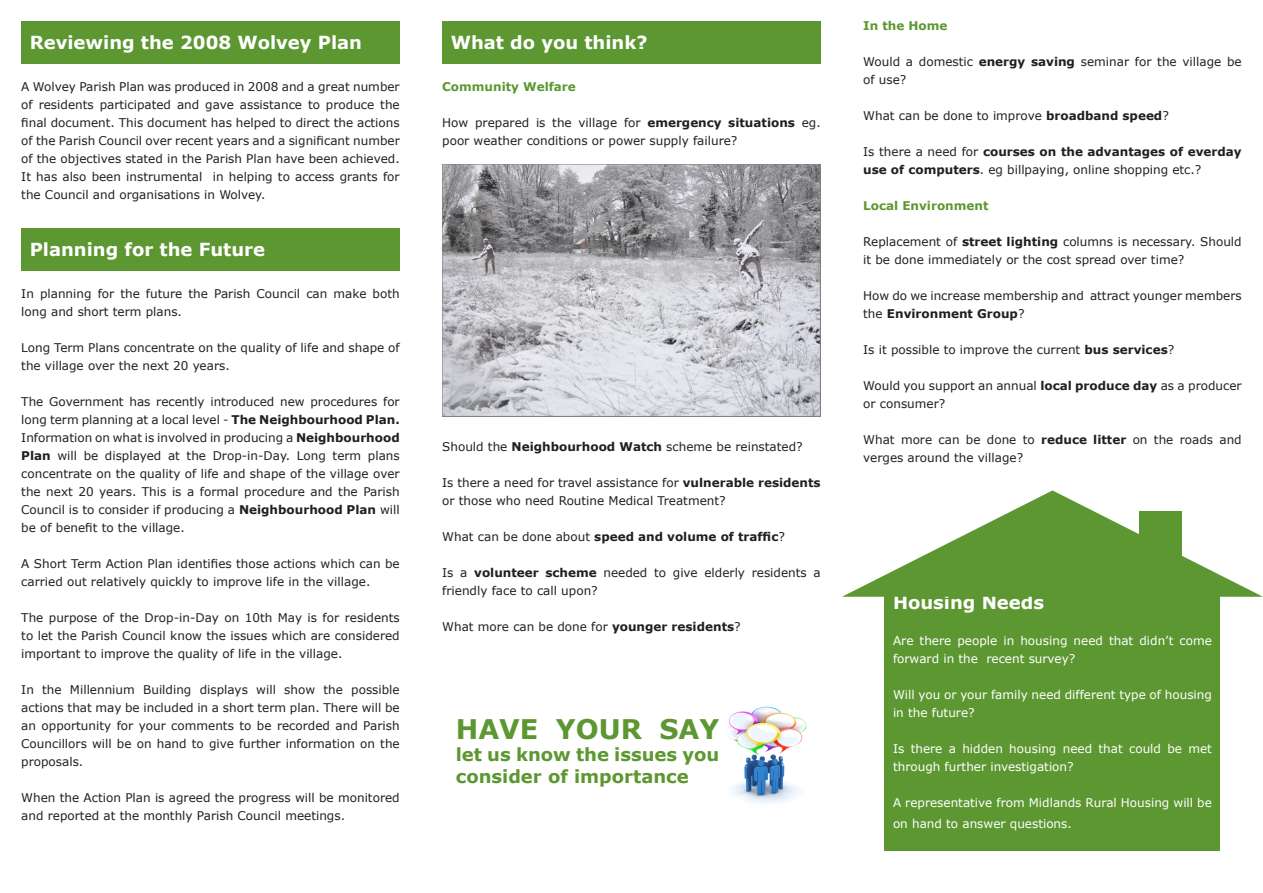
<style>
.page{position:relative;width:1263px;height:893px;background:#fff}
.page>*{position:absolute;margin:0;border:0;box-sizing:border-box;transform-origin:0 0}
.t1{font:700 27px "Verdana";color:#5c9731}
.t2{font:700 18px "Verdana";color:#fff}
.t3{font:700 18px "Verdana";color:#5c9731}
.t4{font:12px/18px "Verdana";color:#231f20}
.t5{font:12px/18px "Verdana";color:#fff}
.t6{font:700 12px "Verdana";color:#231f20}
.t7{font:700 12px "Verdana";color:#5c9731}
.s1{font-weight:700}
.s2{font-weight:400}
</style>
<div class="page">
<div style="left:884px;top:595px;width:336px;height:255px;background:#5c9731"></div>
<div style="left:21px;top:21px;width:379px;height:43px;background:#5c9731"></div>
<div style="left:21px;top:228px;width:379px;height:42px;background:#5c9731"></div>
<div style="left:442px;top:21px;width:379px;height:43px;background:#5c9731"></div>
<svg style="left:842px;top:490px;width:421px;height:107px"></svg>
<div style="left:1139px;top:512px;width:42px;height:85px;background:#5c9731"></div>
<img style="left:442px;top:164px;width:379px;height:252px">
<img style="left:727px;top:706px;width:80px;height:97px">
<p class="t2" style="left:30px;top:30px;width:334px">Reviewing the 2008 Wolvey Plan</p>
<p class="t4" style="left:21px;top:77px;width:380px;text-align:justify">A Wolvey Parish Plan was produced in 2008 and a great number of residents participated and gave assistance to produce the final document. This document has helped to direct the actions of the Parish Council over recent years and a significant number of the objectives stated in the Parish Plan have been achieved.<br>It has also been instrumental in helping to access grants for the Council and organisations in Wolvey.</p>
<p class="t2" style="left:30px;top:237px;width:237px">Planning for the Future</p>
<p class="t4" style="left:21px;top:284px;width:380px">In planning for the future the Parish Council can make both long and short term plans.</p>
<p class="t4" style="left:21px;top:338px;width:380px">Long Term Plans concentrate on the quality of life and shape of the village over the next 20 years.</p>
<p class="t4" style="left:21px;top:392px;width:380px;text-align:justify">The Government has recently introduced new procedures for long term planning at a local level - <span class="s1">The Neighbourhood Plan.<br></span>Information on what is involved in producing a <span class="s1">Neighbourhood Plan</span> will be displayed at the Drop-in-Day. Long term plans concentrate on the quality of life and shape of the village over the next 20 years. This is a formal procedure and the Parish Council is to consider if producing a <span class="s1">Neighbourhood Plan</span> will be of benefit to the village.</p>
<p class="t4" style="left:21px;top:554px;width:380px">A Short Term Action Plan identifies those actions which can be carried out relatively quickly to improve life in the village.</p>
<p class="t4" style="left:21px;top:608px;width:380px;text-align:justify">The purpose of the Drop-in-Day on 10th May is for residents to let the Parish Council know the issues which are considered important to improve the quality of life in the village.</p>
<p class="t4" style="left:21px;top:680px;width:380px;text-align:justify">In the Millennium Building displays will show the possible actions that may be included in a short term plan. There will be an opportunity for your comments to be recorded and Parish Councillors will be on hand to give further information on the proposals.</p>
<p class="t4" style="left:21px;top:788px;width:380px">When the Action Plan is agreed the progress will be monitored and reported at the monthly Parish Council meetings.</p>
<p class="t2" style="left:451px;top:30px;width:198px">What do you think?</p>
<p class="t7" style="left:442px;top:78px;width:135px">Community Welfare</p>
<p class="t4" style="left:442px;top:113px;width:380px">How prepared is the village for <span class="s1">emergency situations</span> eg. poor weather conditions or power supply failure?</p>
<p class="t4" style="left:442px;top:437px;width:362px">Should the <span class="s1">Neighbourhood Watch</span> scheme be reinstated?</p>
<p class="t4" style="left:442px;top:473px;width:380px">Is there a need for travel assistance for <span class="s1">vulnerable residents </span>or those who need Routine Medical Treatment?</p>
<p class="t6" style="left:442px;top:528px;width:344px"><span class="s2">What can be done about</span> speed and volume of traffic<span class="s2">?</span></p>
<p class="t4" style="left:442px;top:563px;width:380px">Is a <span class="s1">volunteer scheme</span> needed to give elderly residents a friendly face to call upon?</p>
<p class="t4" style="left:442px;top:617px;width:300px">What more can be done for <span class="s1">younger residents</span>?</p>
<p class="t1" style="left:456px;top:710px;width:265px">HAVE YOUR SAY</p>
<p class="t3" style="left:456px;top:742px;width:265px">let us know the issues you</p>
<p class="t3" style="left:456px;top:763px;width:235px">consider of importance</p>
<p class="t7" style="left:863px;top:18px;width:86px">In the Home</p>
<p class="t4" style="left:863px;top:53px;width:380px">Would a domestic <span class="s1">energy saving</span> seminar for the village be of use?</p>
<p class="t4" style="left:863px;top:107px;width:307px">What can be done to improve <span class="s1">broadband speed</span>?</p>
<p class="t4" style="left:863px;top:143px;width:380px">Is there a need for <span class="s1">courses on the advantages of everday use of computers</span>. eg billpaying, online shopping etc.?</p>
<p class="t7" style="left:863px;top:198px;width:127px">Local Environment</p>
<p class="t4" style="left:863px;top:233px;width:380px">Replacement of <span class="s1">street lighting</span> columns is necessary. Should it be done immediately or the cost spread over time?</p>
<p class="t4" style="left:863px;top:287px;width:380px">How do we increase membership and attract younger members the <span class="s1">Environment Group</span>?</p>
<p class="t4" style="left:863px;top:341px;width:313px">Is it possible to improve the current <span class="s1">bus services</span>?</p>
<p class="t4" style="left:863px;top:377px;width:380px">Would you support an annual <span class="s1">local produce day</span> as a producer or consumer?</p>
<p class="t4" style="left:863px;top:431px;width:380px">What more can be done to <span class="s1">reduce litter</span> on the roads and verges around the village?</p>
<p class="t2" style="left:893px;top:590px;width:153px">Housing Needs</p>
<p class="t5" style="left:893px;top:632px;width:320px">Are there people in housing need that didn’t come forward in the recent survey?</p>
<p class="t5" style="left:893px;top:686px;width:320px">Will you or your family need different type of housing in the future?</p>
<p class="t5" style="left:893px;top:740px;width:320px">Is there a hidden housing need that could be met through further investigation?</p>
<p class="t5" style="left:893px;top:792px;width:320px;line-height:21px">A representative from Midlands Rural Housing will be on hand to answer questions.</p>
</div>
